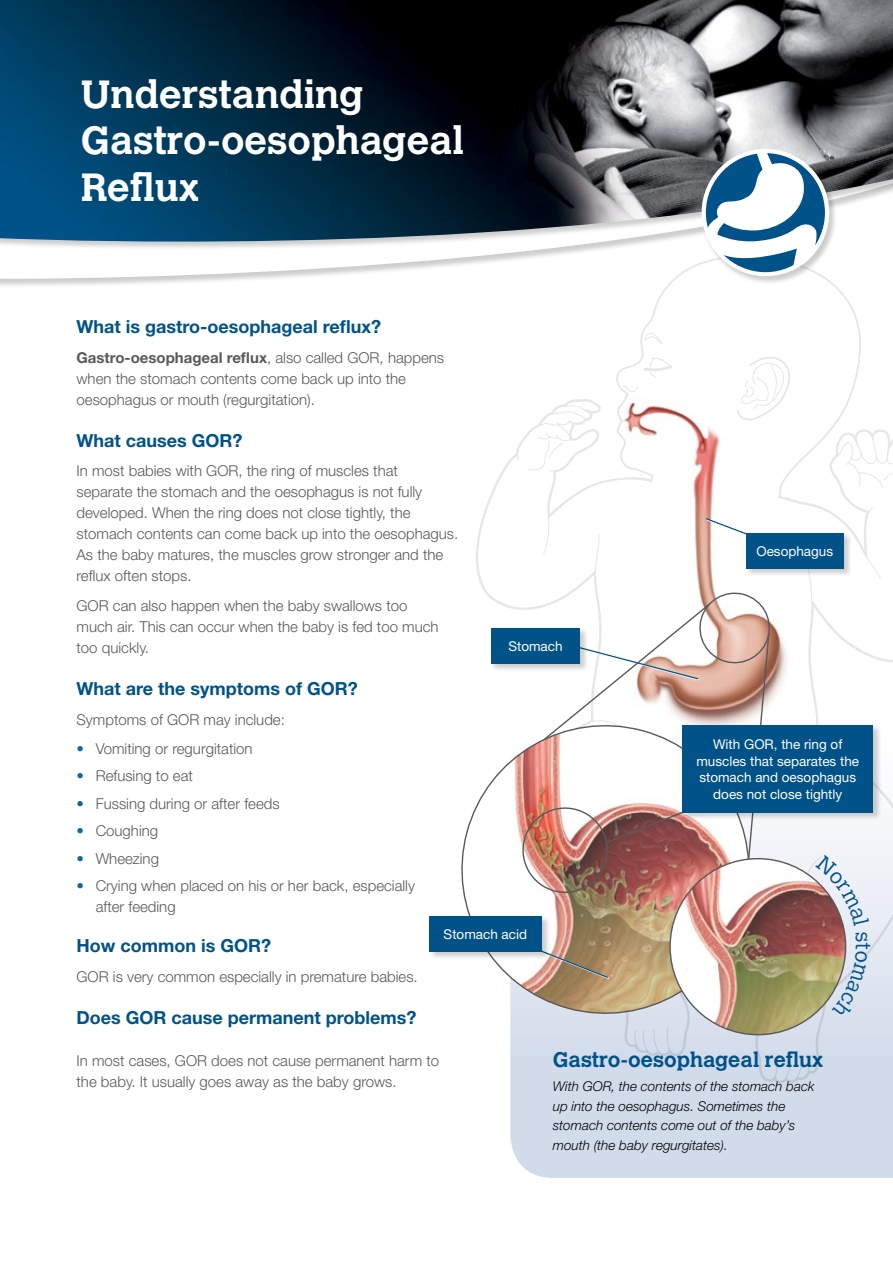
<style>
.page{position:relative;width:893px;height:1263px;background:#fff}
.page>*{position:absolute;margin:0;border:0;box-sizing:border-box;transform-origin:0 0}
.t1{font:700 39px/46.5px "Calvert";color:#fff}
.t2{font:700 21px "Calvert";color:#005288}
.t3{font:300 21px "Calvert";color:#005288}
.t4{font:700 18px "Helvetica Neue";color:#005288}
.t5{font:300 15px/21px "Helvetica Neue";color:#58595b}
.t6{font:italic 300 13.5px/19.5px "Helvetica Neue";color:#000}
.t7{font:13.5px/16.5px "Helvetica Neue";color:#fff;text-align:center}
.s1{font-weight:700}
.s2{color:#10689b}
</style>
<div class="page">
<div style="left:510px;top:1083px;width:383px;height:95px;background:#d1dbea"></div>
<svg style="left:0;top:257px;width:460px;height:27px"></svg>
<img style="left:0;top:0;width:893px;height:243px">
<img style="left:460px;top:240px;width:433px;height:25px">
<svg style="left:476px;top:256px;width:417px;height:115px"></svg>
<svg style="left:622px;top:333px;width:176px;height:38px"></svg>
<svg style="left:476px;top:371px;width:417px;height:712px"></svg>
<svg style="left:705px;top:517px;width:61px;height:25px"></svg>
<div style="left:746px;top:532px;width:107px;height:45px;background:#000;opacity:.2"></div>
<div style="left:746px;top:533px;width:98px;height:35px;background:#005288"></div>
<div style="left:491px;top:627px;width:98px;height:45px;background:#000;opacity:.2"></div>
<div style="left:491px;top:628px;width:89px;height:35px;background:#005288"></div>
<svg style="left:573px;top:588px;width:202px;height:92px"></svg>
<svg style="left:541px;top:602px;width:229px;height:257px"></svg>
<svg style="left:461px;top:708px;width:305px;height:321px"></svg>
<img style="left:670px;top:859px;width:176px;height:176px;border-radius:88px">
<svg style="left:527px;top:945px;width:82px;height:34px"></svg>
<div style="left:429px;top:915px;width:121px;height:45px;background:#000;opacity:.2"></div>
<div style="left:429px;top:916px;width:113px;height:35px;background:#005288"></div>
<img style="left:517px;top:802px;width:180px;height:95px">
<div style="left:682px;top:724px;width:200px;height:97px;background:#000;opacity:.2"></div>
<div style="left:682px;top:725px;width:191px;height:87px;background:#005288"></div>
<div style="left:701px;top:148px;width:136px;height:136px;background:#000;opacity:.2"></div>
<svg style="left:702px;top:149px;width:127px;height:127px"></svg>
<svg style="left:815px;top:855px;width:54px;height:71px"></svg>
<svg style="left:855px;top:932px;width:13px;height:10px"></svg>
<svg style="left:832px;top:950px;width:35px;height:69px"></svg>
<h1 class="t1" style="left:81px;top:70px;width:385px">Understanding<br>Gastro-oesophageal<br>Reflux</h1>
<p class="t4" style="left:77px;top:315px;width:306px">What is gastro-oesophageal reflux?</p>
<p class="t5" style="left:77px;top:346px;width:369px"><span class="s1">Gastro-oesophageal reflux</span>, also called GOR, happens when the stomach contents come back up into the oesophagus or mouth (regurgitation).</p>
<p class="t4" style="left:77px;top:429px;width:168px">What causes GOR?</p>
<p class="t5" style="left:77px;top:460px;width:383px">In most babies with GOR, the ring of muscles that<br>separate the stomach and the oesophagus is not fully developed. When the ring does not close tightly, the stomach contents can come back up into the oesophagus.<br>As the baby matures, the muscles grow stronger and the reflux often stops.</p>
<p class="t5" style="left:77px;top:595px;width:364px">GOR can also happen when the baby swallows too much air. This can occur when the baby is fed too much too quickly.</p>
<p class="t4" style="left:77px;top:677px;width:283px">What are the symptoms of GOR?</p>
<p class="t5" style="left:77px;top:708px;width:210px">Symptoms of GOR may include:</p>
<p class="t5" style="left:77px;top:738px;width:178px"><span class="s2">•</span> Vomiting or regurgitation</p>
<p class="t5" style="left:77px;top:765px;width:118px"><span class="s2">•</span> Refusing to eat</p>
<p class="t5" style="left:77px;top:793px;width:205px"><span class="s2">•</span> Fussing during or after feeds</p>
<p class="t5" style="left:77px;top:820px;width:83px"><span class="s2">•</span> Coughing</p>
<p class="t5" style="left:77px;top:847px;width:84px"><span class="s2">•</span> Wheezing</p>
<p class="t5" style="left:96px;top:875px;width:321px;text-indent:-19px"><span class="s2">•</span> Crying when placed on his or her back, especially after feeding</p>
<p class="t4" style="left:77px;top:934px;width:196px">How common is GOR?</p>
<p class="t5" style="left:77px;top:965px;width:343px">GOR is very common especially in premature babies.</p>
<p class="t4" style="left:77px;top:1006px;width:341px">Does GOR cause permanent problems?</p>
<p class="t5" style="left:77px;top:1050px;width:364px">In most cases, GOR does not cause permanent harm to the baby. It usually goes away as the baby grows.</p>
<h2 class="t2" style="left:553px;top:1047px;width:272px">Gastro-oesophageal reflux</h2>
<p class="t7" style="left:756px;top:543px;width:78px">Oesophagus</p>
<p class="t7" style="left:508px;top:638px;width:56px">Stomach</p>
<p class="t7" style="left:696px;top:736px;width:164px">With GOR, the ring of muscles that separates the stomach and oesophagus does not close tightly</p>
<p class="t7" style="left:444px;top:926px;width:85px">Stomach acid</p>
<h2 class="t3" style="left:875px;top:943px;width:8px;rotate:90deg">t</h2>
<p class="t6" style="left:553px;top:1076px;width:263px">With GOR, the contents of the stomach back up into the oesophagus. Sometimes the stomach contents come out of the baby’s mouth (the baby regurgitates).</p>
</div>
